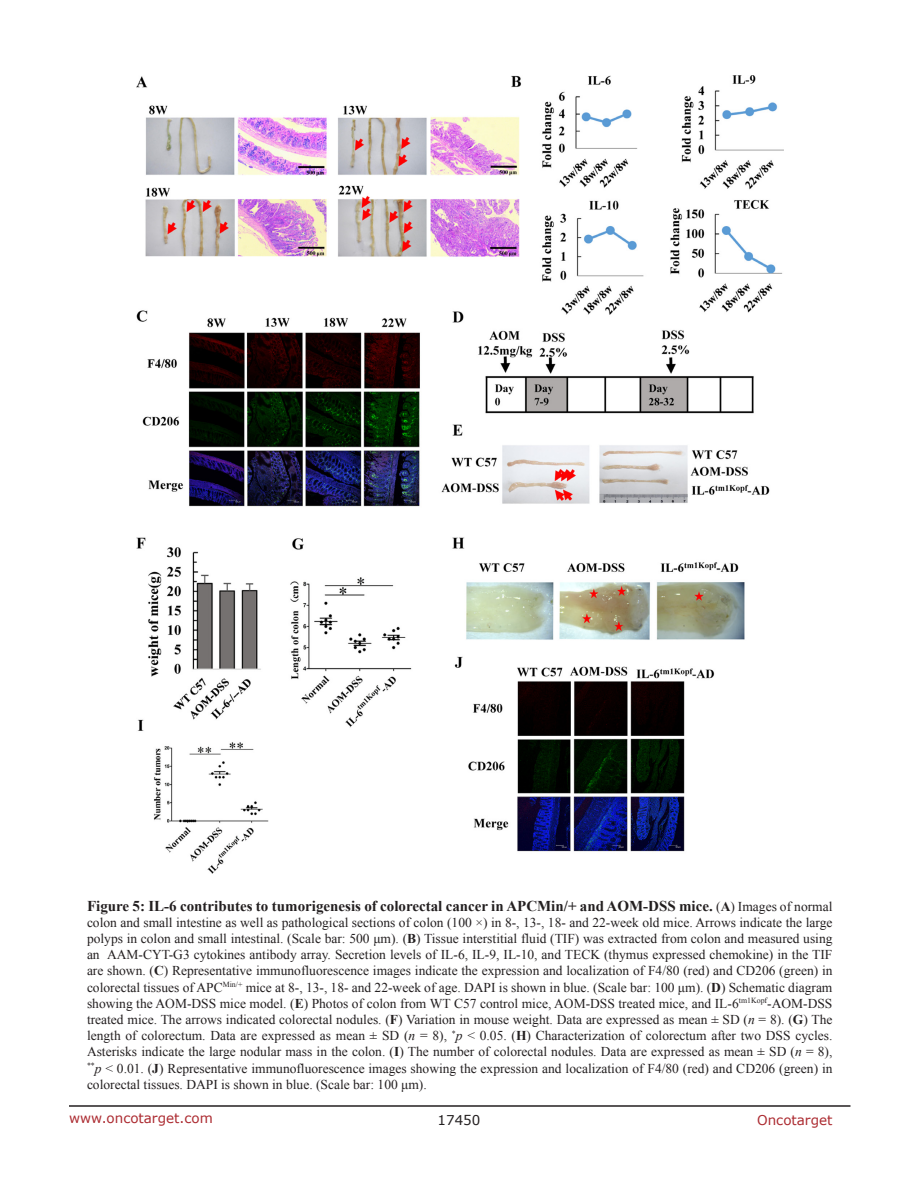
<style>
.page{position:relative;width:918px;height:1188px;background:#fff}
.page>*{position:absolute;margin:0;border:0;box-sizing:border-box;transform-origin:0 0}
.FigureText{font:700 15px "Times New Roman";color:#231f20}
.FigureText-2{font:13.5px/16.2px "Times New Roman";color:#231f20;text-align:justify}
.t1{font:13.5px "Verdana";color:#ac2b31}
.t2{font:13.5px "Verdana";color:#231f20}
.s1{font-weight:400;font-size:13.5px}
.s2{font-size:13.5px}
.s3{font-weight:700}
.s4{font-style:italic}
</style>
<div class="page">
<hr style="left:69px;top:1105px;width:781px;height:2px;background:#231f20">
<img style="left:136px;top:75px;width:647px;height:798px">
<p class="FigureText" style="left:87px;top:895px;width:747px">Figure 5: IL-6 contributes to tumorigenesis of colorectal cancer in APCMin/+ and AOM-DSS mice. <span class="s1">(</span><span class="s2">A</span><span class="s1">) Images of normal</span></p>
<p class="FigureText-2" style="left:87px;top:914px;width:747px">colon and small intestine as well as pathological sections of colon (100 ×) in 8-, 13-, 18- and 22-week old mice. Arrows indicate the large polyps in colon and small intestinal. (Scale bar: 500 μm). (<span class="s3">B</span>) Tissue interstitial fluid (TIF) was extracted from colon and measured using an AAM-CYT-G3 cytokines antibody array. Secretion levels of IL-6, IL-9, IL-10, and TECK (thymus expressed chemokine) in the TIF are shown. (<span class="s3">C</span>) Representative immunofluorescence images indicate the expression and localization of F4/80 (red) and CD206 (green) in colorectal tissues of APC<sup>Min/+</sup> mice at 8-, 13-, 18- and 22-week of age. DAPI is shown in blue. (Scale bar: 100 μm). (<span class="s3">D</span>) Schematic diagram showing the AOM-DSS mice model. (<span class="s3">E</span>) Photos of colon from WT C57 control mice, AOM-DSS treated mice, and IL-6<sup>tm1Kopf</sup>-AOM-DSS treated mice. The arrows indicated colorectal nodules. (<span class="s3">F</span>) Variation in mouse weight. Data are expressed as mean ± SD (<span class="s4">n</span> = 8). (<span class="s3">G</span>) The length of colorectum. Data are expressed as mean ± SD (<span class="s4">n</span> = 8), <sup>*</sup><span class="s4">p</span> &lt; 0.05. (<span class="s3">H</span>) Characterization of colorectum after two DSS cycles.<br>Asterisks indicate the large nodular mass in the colon. (<span class="s3">I</span>) The number of colorectal nodules. Data are expressed as mean ± SD (<span class="s4">n</span> = 8), <sup>**</sup><span class="s4">p</span> &lt; 0.01. (<span class="s3">J</span>) Representative immunofluorescence images showing the expression and localization of F4/80 (red) and CD206 (green) in colorectal tissues. DAPI is shown in blue. (Scale bar: 100 μm).</p>
<p class="t1" style="left:69px;top:1109px;width:145px">www.oncotarget.com</p>
<p class="t2" style="left:438px;top:1111px;width:44px">17450</p>
<p class="t1" style="left:757px;top:1111px;width:77px">Oncotarget</p>
</div>
